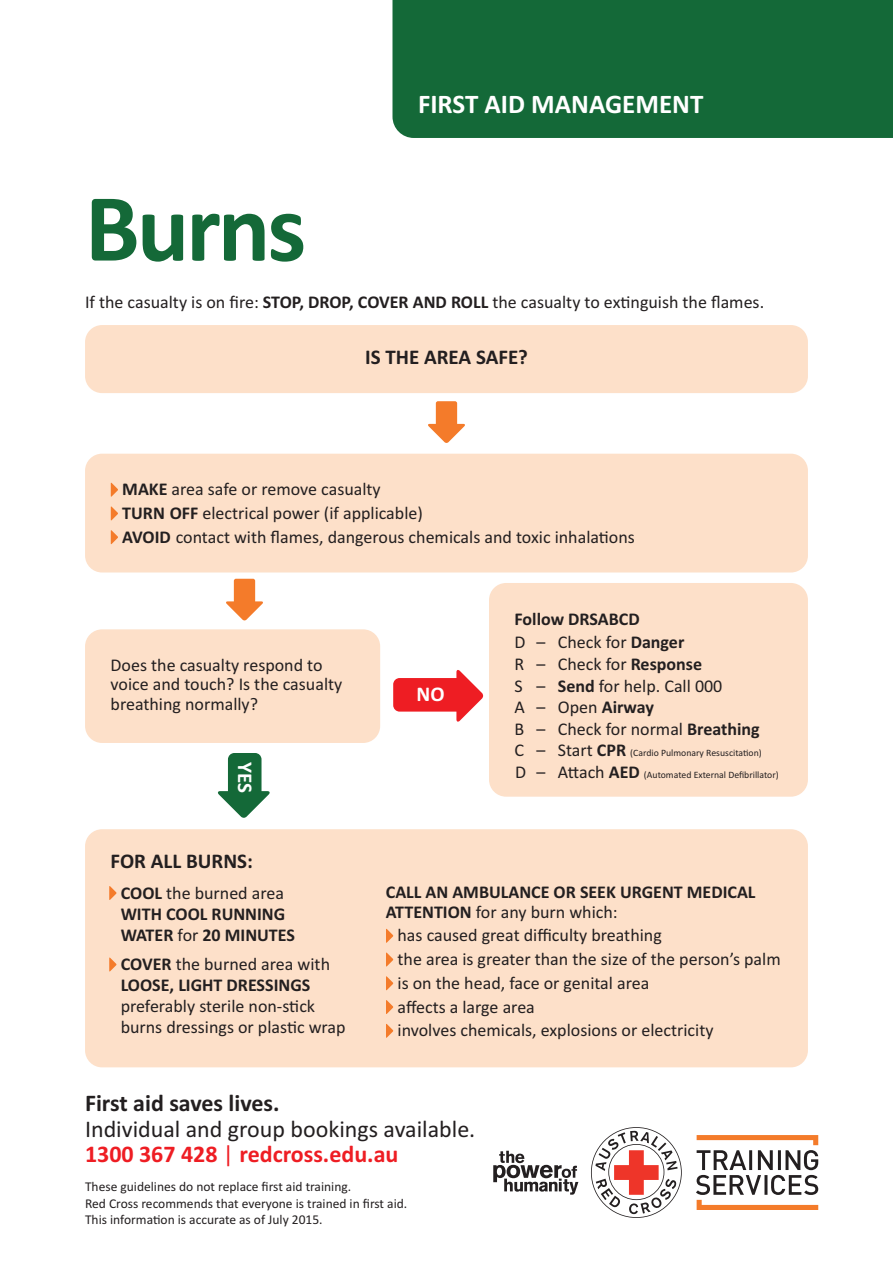
<style>
.page{position:relative;width:893px;height:1263px;background:#fff}
.page>*{position:absolute;margin:0;border:0;box-sizing:border-box;transform-origin:0 0}
.t1{font:700 97.5px "Calibri";letter-spacing:-.03em;color:#146938}
.t2{font:700 27px "Calibri";color:#fff}
.t3{font:24px/25.5px "Calibri";color:#231f20}
.t4{font:700 24px "Calibri";color:#231f20}
.t5{font:700 21px "Calibri";color:#231f20}
.t6{font:700 21px "Calibri";color:#fff}
.t7{font:18px/23.7px "Calibri";color:#231f20}
.t8{font:700 18px/21px "Calibri";color:#231f20}
.t9{font:13.5px/16.5px "Calibri";color:#231f20}
.t10{font:9.75px "Calibri";color:#231f20}
.s1{font-weight:700}
.s2{font-weight:400}
.s3{font-size:18px}
.s4{font-weight:700;font-size:18px}
.s5{font-weight:700;color:#ee1d23}
.s6{color:#ee1d23}
</style>
<div class="page">
<div style="left:392px;top:0;width:501px;height:138px;background:#146938"></div>
<div style="left:85px;top:325px;width:723px;height:68px;background:#fde0c9;border-radius:17px"></div>
<div style="left:85px;top:454px;width:723px;height:118px;background:#fde0c9;border-radius:17px"></div>
<svg style="left:111px;top:506px;width:7px;height:14px"></svg>
<svg style="left:111px;top:483px;width:7px;height:14px"></svg>
<svg style="left:111px;top:530px;width:7px;height:14px"></svg>
<div style="left:85px;top:829px;width:723px;height:238px;background:#fde0c9;border-radius:17px"></div>
<div style="left:85px;top:629px;width:295px;height:114px;background:#fde0c9;border-radius:17px"></div>
<div style="left:489px;top:583px;width:319px;height:214px;background:#fde0c9;border-radius:17px"></div>
<svg style="left:428px;top:424px;width:37px;height:19px"></svg>
<div style="left:436px;top:401px;width:21px;height:25px;background:#f47b2a;border-radius:2px"></div>
<svg style="left:226px;top:601px;width:37px;height:19px"></svg>
<div style="left:234px;top:579px;width:21px;height:25px;background:#f47b2a;border-radius:2px"></div>
<svg style="left:456px;top:670px;width:27px;height:52px"></svg>
<div style="left:393px;top:678px;width:75px;height:34px;background:#ee1d23;border-radius:6px"></div>
<svg style="left:218px;top:791px;width:52px;height:27px"></svg>
<div style="left:228px;top:753px;width:33px;height:50px;background:#146938;border-radius:6px"></div>
<svg style="left:109px;top:886px;width:7px;height:14px"></svg>
<svg style="left:109px;top:957px;width:7px;height:14px"></svg>
<svg style="left:386px;top:929px;width:7px;height:14px"></svg>
<svg style="left:386px;top:952px;width:7px;height:14px"></svg>
<svg style="left:386px;top:976px;width:7px;height:14px"></svg>
<svg style="left:386px;top:1000px;width:7px;height:14px"></svg>
<svg style="left:386px;top:1024px;width:7px;height:14px"></svg>
<svg style="left:696px;top:1135px;width:122px;height:75px"></svg>
<svg style="left:493px;top:1127px;width:189px;height:91px"></svg>
<h2 class="t2" style="left:418px;top:95px;width:287px">FIRST AID MANAGEMENT</h2>
<h1 class="t1" style="left:85px;top:194px;width:223px">Burns</h1>
<p class="t7" style="left:85px;top:292px;width:681px">If the casualty is on fire: <span class="s1">STOP, DROP, COVER AND ROLL</span> the casualty to extinguish the flames.</p>
<p class="t5" style="left:365px;top:350px;width:164px">IS THE AREA SAFE?</p>
<p class="t7" style="left:122px;top:479px;width:514px"><span class="s1">MAKE</span> area safe or remove casualty<br><span class="s1">TURN OFF</span> electrical power (if applicable)<br><span class="s1">AVOID</span> contact with flames, dangerous chemicals and toxic inhalations</p>
<p class="t7" style="left:111px;top:657px;width:233px;line-height:19.5px">Does the casualty respond to voice and touch? Is the casualty breathing normally?</p>
<p class="t6" style="left:252px;top:762px;width:32px;rotate:90deg">YES</p>
<p class="t5" style="left:111px;top:854px;width:144px">FOR ALL BURNS:</p>
<p class="t8" style="left:121px;top:883px;width:176px">COOL <span class="s2">the burned area<br></span>WITH COOL RUNNING<br>WATER <span class="s2">for</span> 20 MINUTES</p>
<p class="t8" style="left:121px;top:955px;width:211px">COVER <span class="s2">the burned area with<br></span>LOOSE, LIGHT DRESSINGS</p>
<p class="t7" style="left:121px;top:997px;width:226px;line-height:21px">preferably sterile non‐stick burns dressings or plastic wrap</p>
<p class="t6" style="left:417px;top:687px;width:30px">NO</p>
<p class="t8" style="left:515px;top:608px;width:171px;line-height:23.7px">Follow DRSABCD<br><span class="s2">D – Check for</span> Danger</p>
<p class="t7" style="left:515px;top:654px;width:247px;line-height:21.6px">R – Check for <span class="s1">Response<br></span>S – <span class="s1">Send</span> for help. Call 000<br>A – Open <span class="s1">Airway<br></span>B – Check for normal <span class="s1">Breathing</span></p>
<p class="t10" style="left:515px;top:750px;width:249px"><span class="s3">C – Start</span> <span class="s4">CPR</span> (Cardio Pulmonary Resuscitation)</p>
<p class="t10" style="left:515px;top:771px;width:265px"><span class="s3">D – Attach</span> <span class="s4">AED</span> (Automated External Defibrillator)</p>
<p class="t8" style="left:386px;top:884px;width:371px;line-height:19.5px">CALL AN AMBULANCE OR SEEK URGENT MEDICAL<br>ATTENTION <span class="s2">for any burn which:</span></p>
<p class="t7" style="left:397px;top:925px;width:385px">has caused great difficulty breathing<br>the area is greater than the size of the person’s palm is on the head, face or genital area<br>affects a large area<br>involves chemicals, explosions or electricity</p>
<h3 class="t4" style="left:85px;top:1095px;width:196px">First aid saves lives.</h3>
<h3 class="t3" style="left:85px;top:1118px;width:392px">Individual and group bookings available.<br><span class="s5">1300 367 428</span> <span class="s6">|</span> <span class="s5">redcross.edu.au</span></h3>
<p class="t9" style="left:85px;top:1180px;width:324px">These guidelines do not replace first aid training.<br>Red Cross recommends that everyone is trained in first aid.<br>This information is accurate as of July 2015.</p>
</div>
